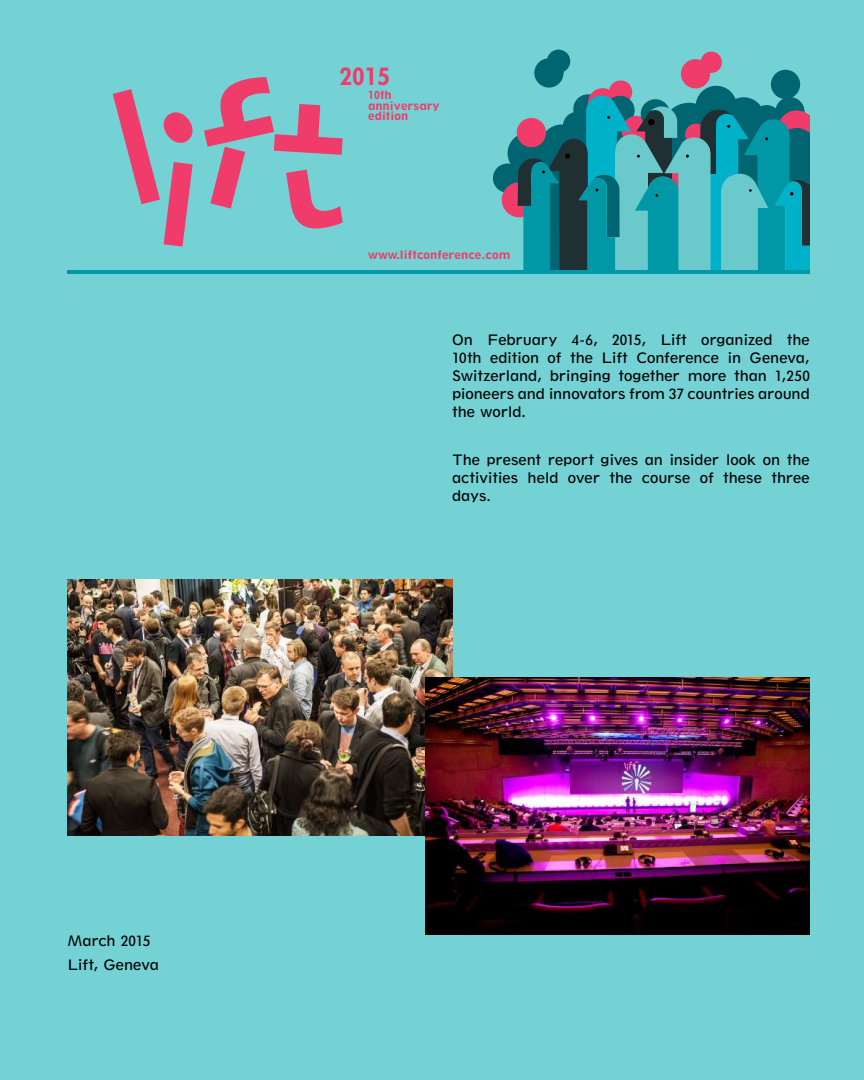
<style>
.page{position:relative;width:864px;height:1080px;background:#74d2d4}
.page>*{position:absolute;margin:0;border:0;box-sizing:border-box;transform-origin:0 0}
.t1{font:25.35px "Spartan Heavy Classified";color:#ef3c6a}
.t2{font:15px/18px "Spartan Book Classified";letter-spacing:-.015em;color:#000;text-align:justify}
.t3{font:11.85px/10.8px "Spartan Heavy Classified";color:#ef3c6a}
</style>
<div class="page">
<img style="left:67px;top:579px;width:385px;height:257px">
<img style="left:425px;top:678px;width:385px;height:256px">
<div style="left:696px;top:86px;width:41px;height:41px;background:#006570;border-radius:50%"></div>
<div style="left:508px;top:133px;width:41px;height:41px;background:#006570;border-radius:50%"></div>
<svg style="left:573px;top:94px;width:30px;height:30px"></svg>
<div style="left:534px;top:58px;width:30px;height:30px;background:#006570;border-radius:50%"></div>
<div style="left:547px;top:50px;width:23px;height:23px;background:#006570;border-radius:50%"></div>
<div style="left:609px;top:80px;width:23px;height:24px;background:#ef3c6a;border-radius:50%"></div>
<div style="left:588px;top:88px;width:29px;height:29px;background:#ef3c6a;border-radius:50%"></div>
<div style="left:681px;top:59px;width:29px;height:29px;background:#ef3c6a;border-radius:50%"></div>
<div style="left:701px;top:52px;width:21px;height:21px;background:#ef3c6a;border-radius:50%"></div>
<div style="left:771px;top:70px;width:29px;height:29px;background:#006570;border-radius:50%"></div>
<div style="left:493px;top:164px;width:29px;height:29px;background:#006570;border-radius:50%"></div>
<div style="left:502px;top:182px;width:35px;height:35px;background:#ef3c6a;border-radius:50%"></div>
<svg style="left:518px;top:96px;width:292px;height:174px"></svg>
<hr style="left:68px;top:270px;width:742px;height:3px;background:#0098a7">
<svg style="left:204px;top:77px;width:139px;height:152px"></svg>
<svg style="left:113px;top:89px;width:80px;height:158px"></svg>
<p class="t2" style="left:67px;top:929px;width:93px;line-height:24px">March 2015<br>Lift, Geneva</p>
<h1 class="t1" style="left:340px;top:60px;width:52px">2015</h1>
<p class="t3" style="left:368px;top:89px;width:73px">10th anniversary edition</p>
<p class="t3" style="left:368px;top:249px;width:144px">www.liftconference.com</p>
<p class="t2" style="left:452px;top:330px;width:359px">On February 4-6, 2015, Lift organized the 10th edition of the Lift Conference in Geneva, Switzerland, bringing together more than 1,250 pioneers and innovators from 37 countries around the world.</p>
<p class="t2" style="left:452px;top:450px;width:359px">The present report gives an insider look on the activities held over the course of these three days.</p>
</div>
